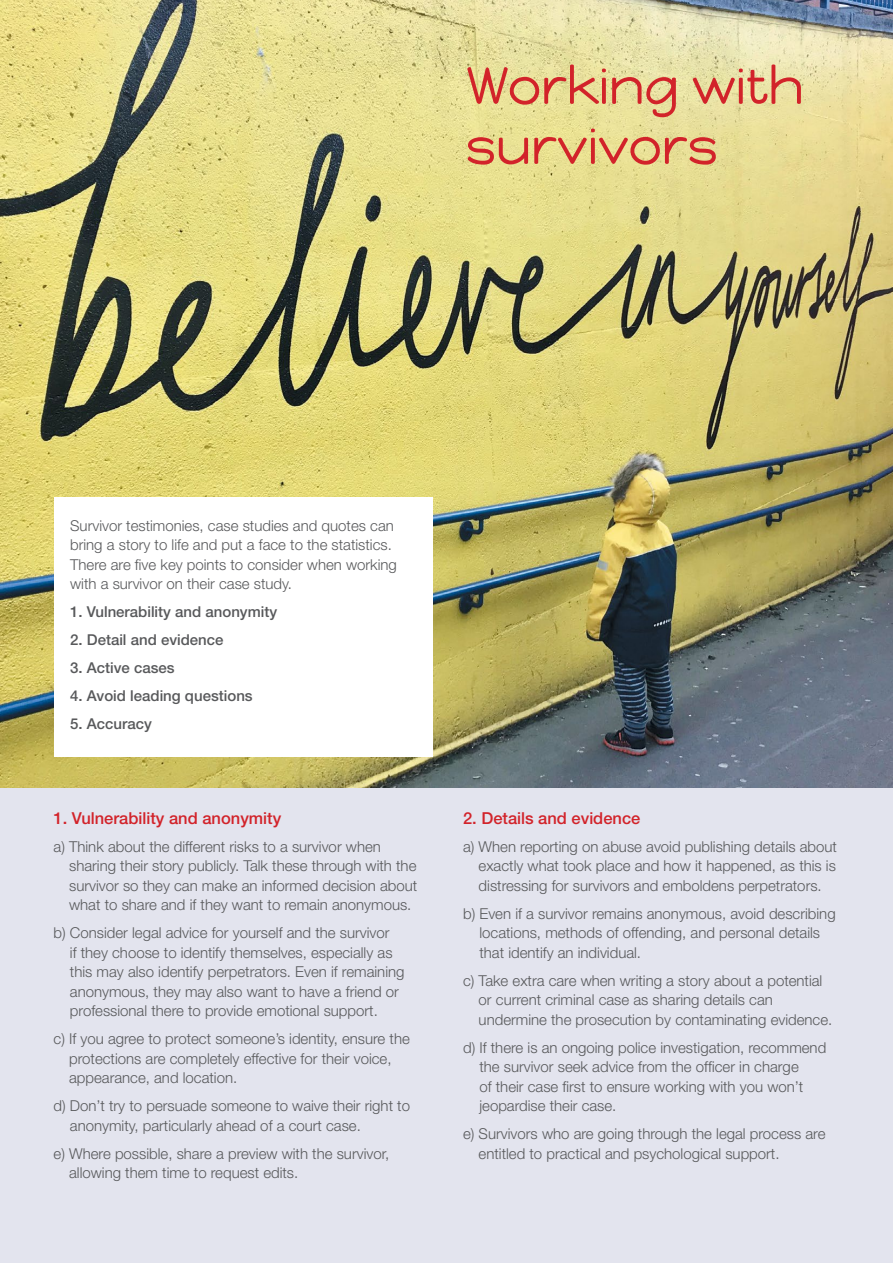
<style>
.page{position:relative;width:893px;height:1263px;background:#e3e4ee}
.page>*{position:absolute;margin:0;border:0;box-sizing:border-box;transform-origin:0 0}
.t1{font:52.5px/60px "Happy Monkey";color:#d2232a}
.t2{font:500 16.5px "Helvetica Neue";color:#d2232a}
.t3{font:300 15px/19.5px "Helvetica Neue";color:#58595b}
.t4{font:500 15px "Helvetica Neue";color:#58595b}
</style>
<div class="page">
<img style="left:0;top:0;width:893px;height:787px">
<div style="left:54px;top:497px;width:378px;height:259px;background:#fff"></div>
<h1 class="t1" style="left:466px;top:56px;width:340px">Working with survivors</h1>
<p class="t3" style="left:70px;top:515px;width:328px">Survivor testimonies, case studies and quotes can bring a story to life and put a face to the statistics.<br>There are five key points to consider when working with a survivor on their case study.</p>
<p class="t4" style="left:70px;top:603px;width:209px">1. Vulnerability and anonymity</p>
<p class="t4" style="left:70px;top:631px;width:155px">2. Detail and evidence</p>
<p class="t4" style="left:70px;top:659px;width:106px">3. Active cases</p>
<p class="t4" style="left:70px;top:687px;width:184px">4. Avoid leading questions</p>
<p class="t4" style="left:70px;top:715px;width:83px">5. Accuracy</p>
<p class="t2" style="left:54px;top:808px;width:229px">1. Vulnerability and anonymity</p>
<p class="t3" style="left:69px;top:836px;width:350px;text-indent:-16px">a) Think about the different risks to a survivor when sharing their story publicly. Talk these through with the survivor so they can make an informed decision about what to share and if they want to remain anonymous.</p>
<p class="t3" style="left:70px;top:923px;width:336px;text-indent:-16px">b) Consider legal advice for yourself and the survivor<br>if they choose to identify themselves, especially as this may also identify perpetrators. Even if remaining anonymous, they may also want to have a friend or professional there to provide emotional support.</p>
<p class="t3" style="left:69px;top:1029px;width:342px;text-indent:-16px">c) If you agree to protect someone’s identity, ensure the protections are completely effective for their voice, appearance, and location.</p>
<p class="t3" style="left:70px;top:1096px;width:342px;text-indent:-16px">d) Don’t try to persuade someone to waive their right to anonymity, particularly ahead of a court case.</p>
<p class="t3" style="left:69px;top:1143px;width:322px;text-indent:-16px">e) Where possible, share a preview with the survivor, allowing them time to request edits.</p>
<p class="t2" style="left:463px;top:808px;width:179px">2. Details and evidence</p>
<p class="t3" style="left:479px;top:836px;width:360px;text-align:justify;text-indent:-16px">a) When reporting on abuse avoid publishing details about exactly what took place and how it happened, as this is distressing for survivors and emboldens perpetrators.</p>
<p class="t3" style="left:479px;top:903px;width:358px;text-indent:-16px">b) Even if a survivor remains anonymous, avoid describing locations, methods of offending, and personal details that identify an individual.</p>
<p class="t3" style="left:479px;top:970px;width:355px;text-indent:-16px">c) Take extra care when writing a story about a potential or current criminal case as sharing details can undermine the prosecution by contaminating evidence.</p>
<p class="t3" style="left:479px;top:1037px;width:348px;text-indent:-16px">d) If there is an ongoing police investigation, recommend the survivor seek advice from the officer in charge<br>of their case first to ensure working with you won’t jeopardise their case.</p>
<p class="t3" style="left:479px;top:1124px;width:348px;text-indent:-16px">e) Survivors who are going through the legal process are entitled to practical and psychological support.</p>
</div>
